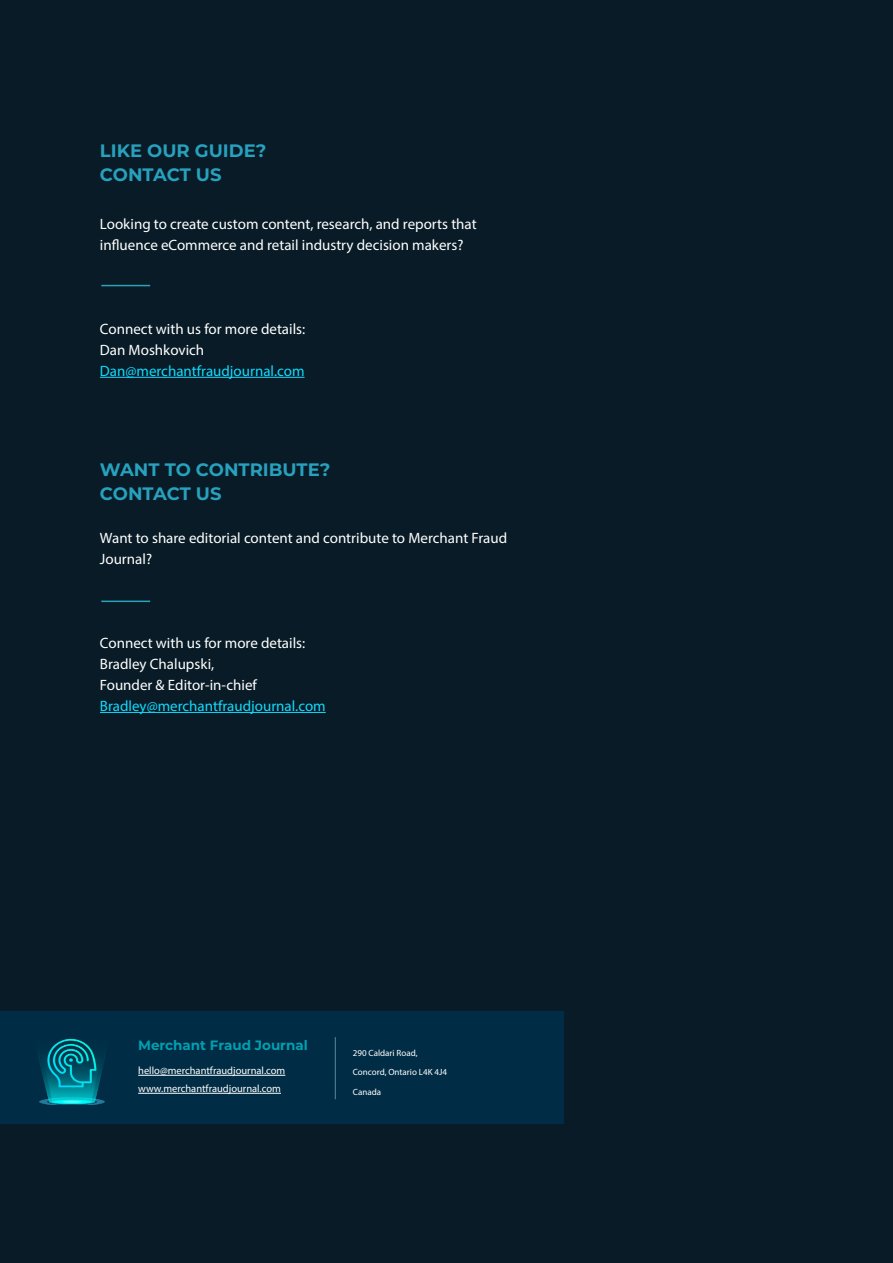
<style>
.page{position:relative;width:893px;height:1263px;background:#081b26}
.page>*{position:absolute;margin:0;border:0;box-sizing:border-box;transform-origin:0 0}
.t1{font:700 18px/24px "Montserrat";color:#27a1be}
.t2{font:15px/21px "Myriad Pro";color:#fff}
.t3{font:15px "Myriad Pro";color:#10dbff}
.t4{font:700 13.5px "Montserrat";color:#00a0b1}
.t5{font:10.5px/18px "Myriad Pro";color:#fff}
.t6{font:9px/19.5px "Myriad Pro";color:#fff}
</style>
<div class="page">
<div style="left:0;top:1011px;width:563px;height:113px;background:#002d45"></div>
<hr style="left:335px;top:1037px;width:1px;height:62px;background:#568aa3">
<hr style="left:138px;top:1075px;width:147px;height:1px;background:#fff">
<hr style="left:138px;top:1093px;width:143px;height:1px;background:#fff">
<hr style="left:100px;top:377px;width:205px;height:1px;background:#10dbff">
<hr style="left:101px;top:285px;width:49px;height:1px;background:#2ea1bd">
<hr style="left:100px;top:712px;width:226px;height:1px;background:#10dbff">
<hr style="left:101px;top:600px;width:49px;height:2px;background:#2ea1bd">
<img style="left:39px;top:1039px;width:66px;height:65px">
<p class="t1" style="left:100px;top:137px;width:168px">LIKE OUR GUIDE?<br>CONTACT US</p>
<p class="t2" style="left:100px;top:213px;width:378px">Looking to create custom content, research, and reports that influence eCommerce and retail industry decision makers?</p>
<p class="t2" style="left:100px;top:318px;width:207px">Connect with us for more details:<br>Dan Moshkovich</p>
<p class="t3" style="left:100px;top:361px;width:206px">Dan@merchantfraudjournal.com</p>
<p class="t1" style="left:100px;top:456px;width:232px">WANT TO CONTRIBUTE?<br>CONTACT US</p>
<p class="t2" style="left:100px;top:527px;width:409px">Want to share editorial content and contribute to Merchant Fraud<br>Journal?</p>
<p class="t2" style="left:100px;top:632px;width:207px">Connect with us for more details:<br>Bradley Chalupski,<br>Founder &amp; Editor-in-chief</p>
<p class="t3" style="left:100px;top:697px;width:227px">Bradley@merchantfraudjournal.com</p>
<p class="t4" style="left:138px;top:1036px;width:171px">Merchant Fraud Journal</p>
<p class="t5" style="left:138px;top:1061px;width:149px">hello@merchantfraudjournal.com www.merchantfraudjournal.com</p>
<p class="t6" style="left:353px;top:1043px;width:96px">290 Caldari Road,<br>Concord, Ontario L4K 4J4<br>Canada</p>
</div>
